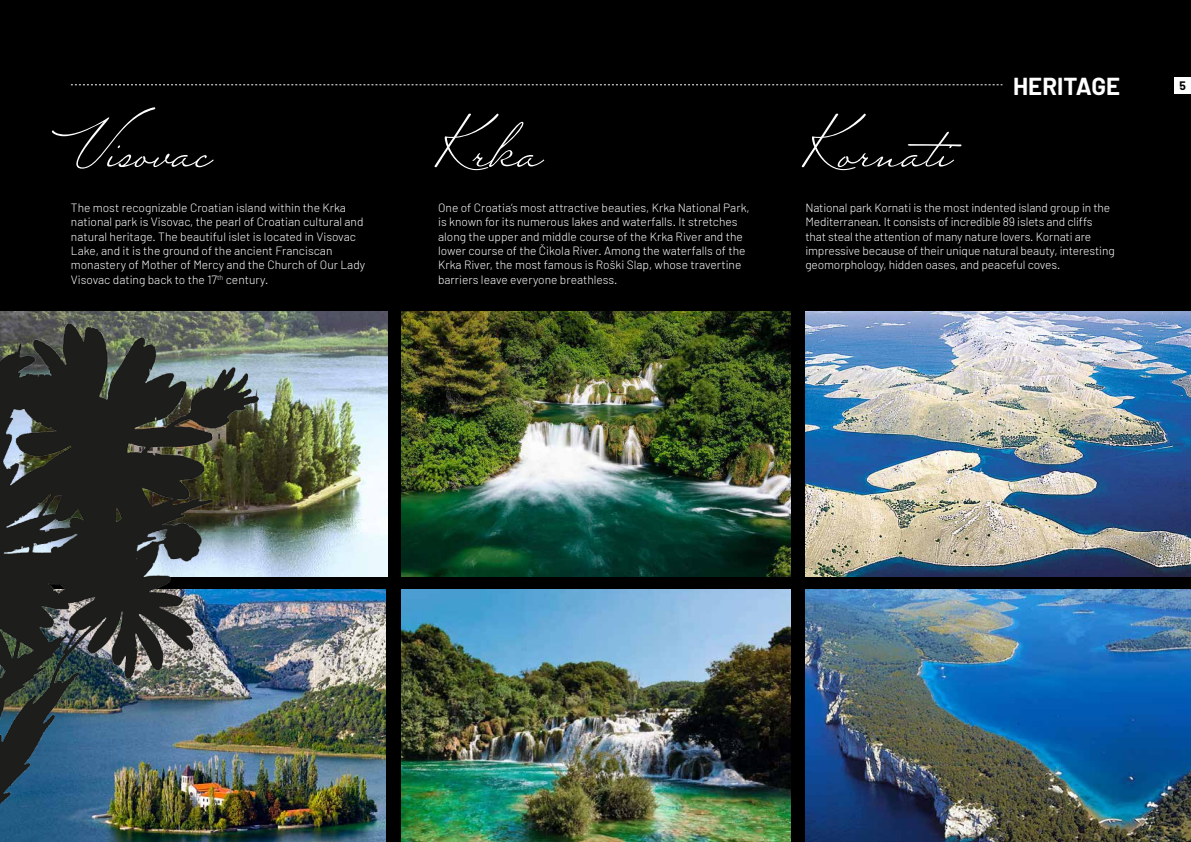
<style>
.page{position:relative;width:1191px;height:842px;background:#000}
.page>*{position:absolute;margin:0;border:0;box-sizing:border-box;transform-origin:0 0}
.t1{font:72px "Mr Sheffield";color:#fff}
.t2{font:700 24px "Barlow";color:#fff}
.t3{font:300 12px/14.4px "Barlow";color:#fff}
.t4{font:700 12px "Barlow";color:#000}
</style>
<div class="page">
<img style="left:339px;top:312px;width:48px;height:265px">
<img style="left:401px;top:312px;width:390px;height:265px">
<img style="left:805px;top:312px;width:386px;height:265px">
<img style="left:401px;top:590px;width:390px;height:252px">
<img style="left:805px;top:590px;width:386px;height:252px">
<img style="left:339px;top:590px;width:47px;height:252px">
<div style="left:1174px;top:77px;width:17px;height:17px;background:#fff"></div>
<img style="left:0;top:311px;width:339px;height:531px">
<svg style="left:71px;top:85px;width:931px;height:1px"></svg>
<h1 class="t1" style="left:71px;top:99px;width:144px">Visovac</h1>
<p class="t3" style="left:71px;top:200px;width:296px">The most recognizable Croatian island within the Krka national park is Visovac, the pearl of Croatian cultural and natural heritage. The beautiful islet is located in Visovac Lake, and it is the ground of the ancient Franciscan monastery of Mother of Mercy and the Church of Our Lady Visovac dating back to the 17<sup>th</sup> century.</p>
<h1 class="t1" style="left:438px;top:99px;width:108px">Krka</h1>
<p class="t3" style="left:438px;top:200px;width:313px">One of Croatia’s most attractive beauties, Krka National Park, is known for its numerous lakes and waterfalls. It stretches along the upper and middle course of the Krka River and the lower course of the Čikola River. Among the waterfalls of the Krka River, the most famous is Roški Slap, whose travertine barriers leave everyone breathless.</p>
<h2 class="t2" style="left:1013px;top:71px;width:108px">HERITAGE</h2>
<h1 class="t1" style="left:805px;top:99px;width:178px">Kornati</h1>
<p class="t3" style="left:805px;top:200px;width:311px">National park Kornati is the most indented island group in the Mediterranean. It consists of incredible 89 islets and cliffs that steal the attention of many nature lovers. Kornati are impressive because of their unique natural beauty, interesting geomorphology, hidden oases, and peaceful coves.</p>
<p class="t4" style="left:1179px;top:78px;width:8px">5</p>
</div>
